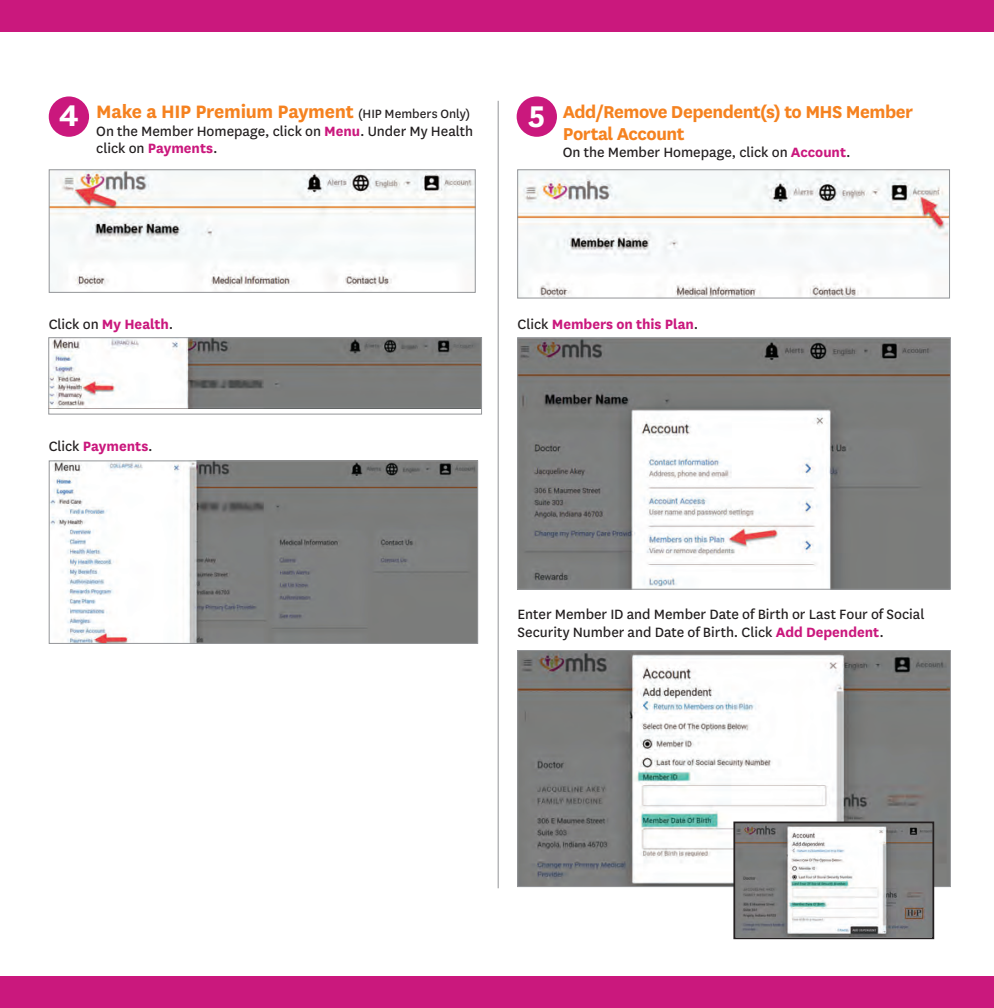
<style>
.page{position:relative;width:994px;height:1008px;background:#fff}
.page>*{position:absolute;margin:0;border:0;box-sizing:border-box;transform-origin:0 0}
.t1{font:700 35px "Centene Sans";color:#fff}
.t2{font:700 21px "Centene Sans";letter-spacing:-.015em;color:#f58220}
.t3{font:700 20.12px/21.9px "Centene Sans";letter-spacing:-.025em;color:#f58220}
.t4{font:15.75px/17.5px "Centene Sans";letter-spacing:-.005em;color:#231f20}
.t5{font:700 15.75px "Centene Sans";color:#ca187d}
.s1{font-weight:400;font-size:14px;color:#231f20}
.s2{font-weight:700;color:#ca187d}
.s3{font-weight:400;color:#231f20}
</style>
<div class="page">
<img style="left:519px;top:171px;width:429px;height:125px">
<div style="left:517px;top:169px;width:433px;height:129px;border:1px solid #939598"></div>
<img style="left:519px;top:339px;width:430px;height:249px">
<div style="left:517px;top:337px;width:434px;height:253px;border:1px solid #939598"></div>
<div style="left:0;top:0;width:994px;height:32px;background:#ca187d"></div>
<div style="left:49px;top:96px;width:40px;height:41px;background:#ca187d;border-radius:50%"></div>
<div style="left:517px;top:96px;width:40px;height:41px;background:#ca187d;border-radius:50%"></div>
<hr style="left:498px;top:101px;width:1px;height:787px;background:#939598">
<div style="left:0;top:976px;width:994px;height:32px;background:#ca187d"></div>
<img style="left:51px;top:171px;width:423px;height:120px">
<div style="left:49px;top:169px;width:427px;height:124px;border:1px solid #939598"></div>
<img style="left:51px;top:462px;width:425px;height:180px">
<div style="left:49px;top:460px;width:429px;height:184px;border:1px solid #939598"></div>
<img style="left:50px;top:339px;width:430px;height:69px">
<div style="left:48px;top:337px;width:434px;height:78px;border:1px solid #939598"></div>
<img style="left:519px;top:652px;width:430px;height:233px">
<div style="left:517px;top:650px;width:434px;height:237px;border:1px solid #939598"></div>
<img style="left:736px;top:825px;width:195px;height:111px">
<div style="left:733px;top:822px;width:201px;height:117px;border:2px solid #231f20"></div>
<h2 class="t2" style="left:96px;top:97px;width:375px">Make a HIP Premium Payment <span class="s1">(HIP Members Only)</span></h2>
<p class="t4" style="left:96px;top:122px;width:378px">On the Member Homepage, click on <span class="s2">Menu</span>. Under My Health click on <span class="s2">Payments</span>.</p>
<h1 class="t1" style="left:59px;top:91px;width:21px">4</h1>
<h1 class="t1" style="left:528px;top:91px;width:19px">5</h1>
<p class="t3" style="left:563px;top:99px;width:352px">Add/Remove Dependent(s) to MHS Member<br>Portal Account</p>
<p class="t4" style="left:563px;top:143px;width:289px">On the Member Homepage, click on <span class="s2">Account</span>.</p>
<p class="t4" style="left:49px;top:315px;width:126px">Click on <span class="s2">My Health</span>.</p>
<p class="t5" style="left:49px;top:435px;width:105px"><span class="s3">Click</span> Payments<span class="s3">.</span></p>
<p class="t5" style="left:518px;top:313px;width:182px"><span class="s3">Click</span> Members on this Plan<span class="s3">.</span></p>
<p class="t4" style="left:518px;top:605px;width:408px">Enter Member ID and Member Date of Birth or Last Four of Social<br>Security Number and Date of Birth. Click <span class="s2">Add Dependent</span>.</p>
</div>
